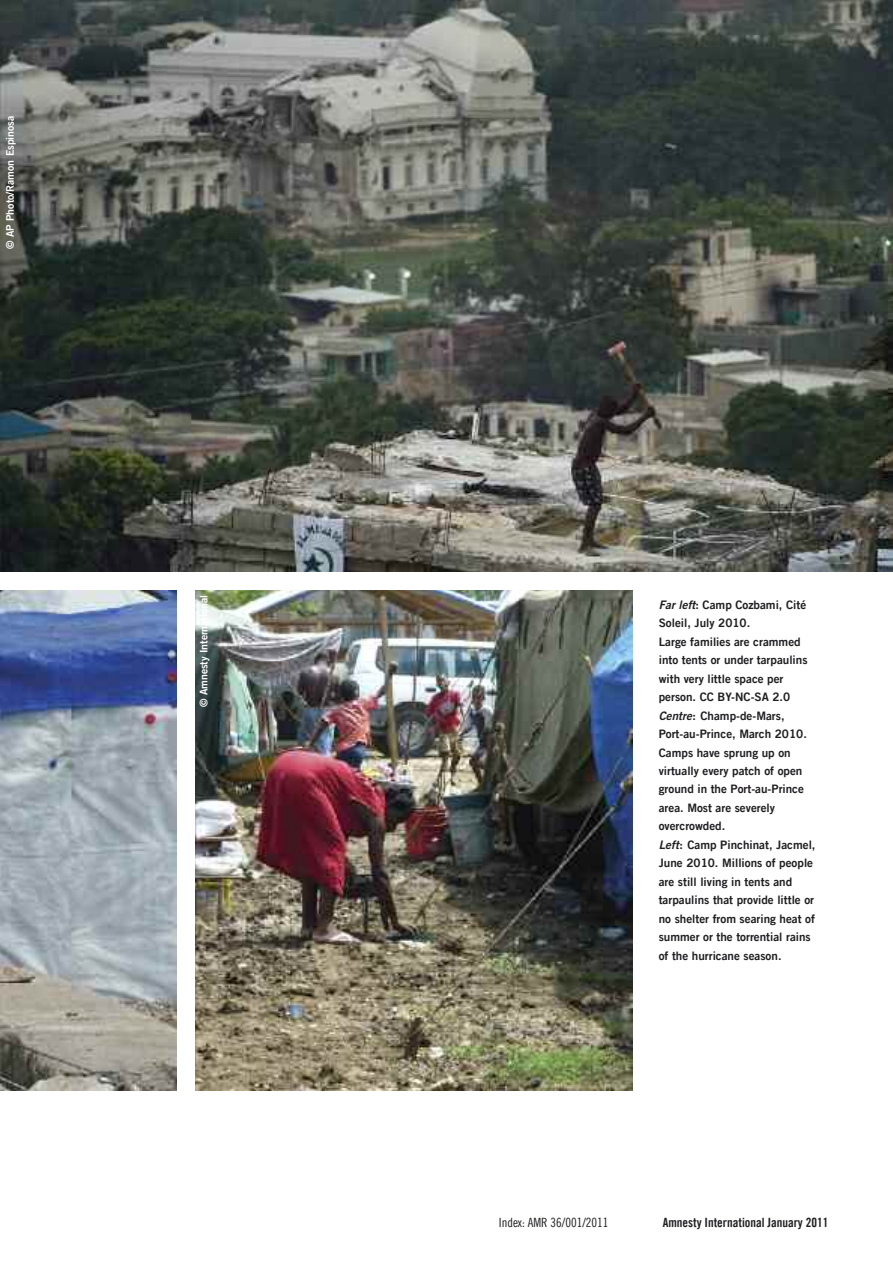
<style>
.page{position:relative;width:893px;height:1263px;background:#fff}
.page>*{position:absolute;margin:0;border:0;box-sizing:border-box;transform-origin:0 0}
.t1{font:12.75px "Amnesty Trade Gothic Bd Cn 20";color:#201e21}
.t2{font:12.75px "Amnesty Trade Gothic Cn 18";color:#201e21}
.t3{font:11.7px/18.5px "Amnesty Trade Gothic Bd 2";color:#201e21}
.t4{font:10.5px "Amnesty Trade Gothic Bd 2";color:#fff}
.s1{font-family:"Amnesty Trade Gothic Bd 2 Obl"}
</style>
<div class="page">
<img style="left:0;top:0;width:893px;height:572px">
<img style="left:195px;top:590px;width:437px;height:501px">
<img style="left:0;top:590px;width:176px;height:501px">
<p class="t4" style="left:4px;top:249px;width:134px;rotate:-90deg">© AP Photo/Ramon Espinosa</p>
<p class="t4" style="left:197px;top:707px;width:114px;rotate:-90deg">© Amnesty International</p>
<p class="t3" style="left:659px;top:595px;width:158px"><span class="s1">Far left</span>: Camp Cozbami, Cité<br>Soleil, July 2010.<br>Large families are crammed into tents or under tarpaulins with very little space per person. CC BY-NC-SA 2.0<br><span class="s1">Centre</span>: Champ-de-Mars,<br>Port-au-Prince, March 2010.<br>Camps have sprung up on virtually every patch of open ground in the Port-au-Prince area. Most are severely overcrowded.<br><span class="s1">Left</span>: Camp Pinchinat, Jacmel,<br>June 2010. Millions of people are still living in tents and tarpaulins that provide little or no shelter from searing heat of summer or the torrential rains of the hurricane season.</p>
<p class="t2" style="left:499px;top:1214px;width:111px">index: amR 36/001/2011</p>
<p class="t1" style="left:663px;top:1214px;width:167px">amnesty International January 2011</p>
</div>
